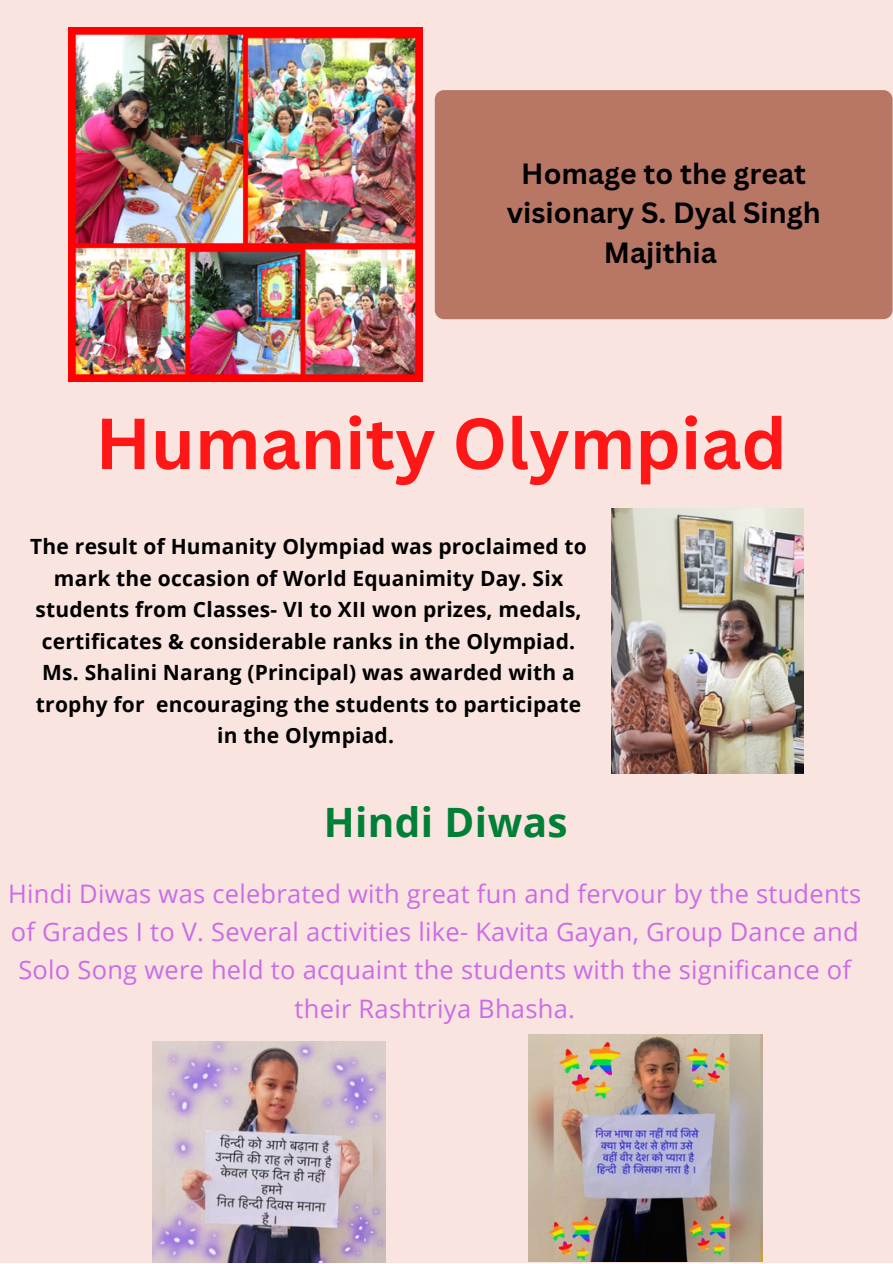
<style>
.page{position:relative;width:893px;height:1264px;background:#fff}
.page>*{position:absolute;margin:0;border:0;box-sizing:border-box;transform-origin:0 0}
.t1{font:700 70.5px "Canva Sans";color:#ff1616}
.t2{font:700 40.5px "Open Sans";letter-spacing:.01em;color:#008037}
.t3{font:700 28.5px/39.3px "Canva Sans";color:#000;text-align:center}
.t4{font:25.5px/38.2px "Open Sans";letter-spacing:.01em;color:#cb6ce6;text-align:center}
.t5{font:700 21px/31.5px "Open Sans";letter-spacing:.01em;color:#000;text-align:center}
</style>
<div class="page">
<div style="left:0;top:0;width:892px;height:1262px;background:#fae4df"></div>
<img style="left:611px;top:508px;width:192px;height:265px">
<img style="left:68px;top:27px;width:354px;height:354px">
<img style="left:152px;top:1041px;width:233px;height:221px">
<img style="left:528px;top:1034px;width:234px;height:227px">
<div style="left:435px;top:90px;width:457px;height:229px;background:#b87665;border-radius:9px"></div>
<h3 class="t3" style="left:506px;top:153px;width:315px">Homage to the great visionary S. Dyal Singh<br>Majithia</h3>
<h1 class="t1" style="left:95px;top:393px;width:692px">Humanity Olympiad</h1>
<p class="t5" style="left:30px;top:530px;width:558px">The result of Humanity Olympiad was proclaimed to mark the occasion of World Equanimity Day. Six students from Classes- VI to XII won prizes, medals, certificates &amp; considerable ranks in the Olympiad.<br>Ms. Shalini Narang (Principal) was awarded with a trophy for encouraging the students to participate in the Olympiad.</p>
<h2 class="t2" style="left:324px;top:793px;width:245px">Hindi Diwas</h2>
<p class="t4" style="left:8px;top:873px;width:854px">Hindi Diwas was celebrated with great fun and fervour by the students of Grades I to V. Several activities like- Kavita Gayan, Group Dance and Solo Song were held to acquaint the students with the significance of their Rashtriya Bhasha.</p>
</div>
